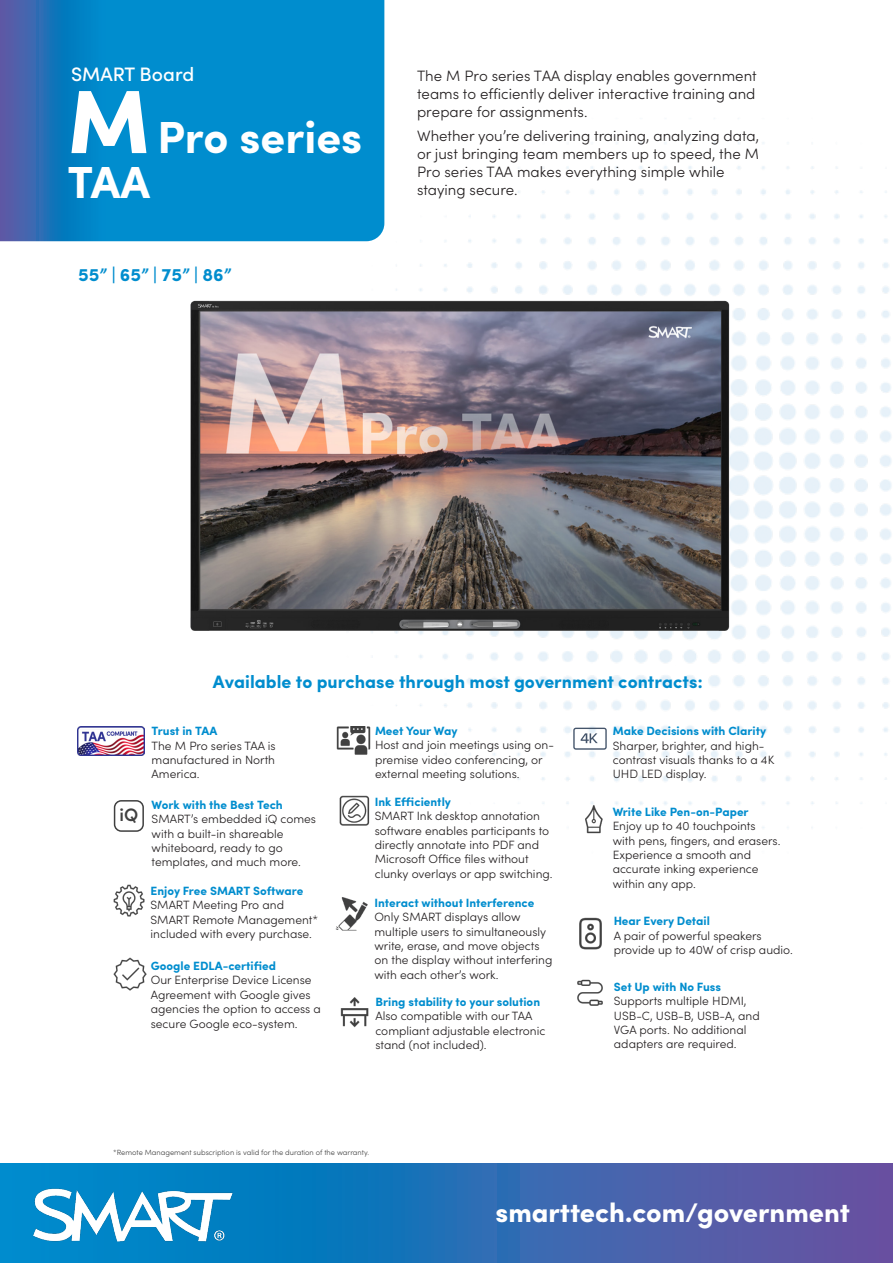
<style>
.page{position:relative;width:893px;height:1263px;background:#fff}
.page>*{position:absolute;margin:0;border:0;box-sizing:border-box;transform-origin:0 0}
.t1{font:700 45px/45px "Sofia Pro";color:#fff}
.t2{font:900 27px "Sofia Pro";color:#fff}
.t3{font:500 19.5px "Sofia Pro";color:#fff}
.t4{font:700 18px "Sofia Pro";color:#008dce}
.t5{font:600 18px "Sofia Pro";color:#404040}
.t6{font:300 15px/18px "Sofia Pro";color:#231f20;text-align:justify}
.t7{font:300 12px/14.4px "Sofia Pro";color:#231f20}
.t8{font:700 12px "Sofia Pro";color:#008dce}
.t9{font:300 7.5px "Sofia Pro";color:#404040}
.s1{font-weight:900;font-size:90px}
.s2{font-weight:700;color:#008dce}
</style>
<div class="page">
<img style="left:337px;top:92px;width:555px;height:737px">
<img style="left:190px;top:300px;width:567px;height:372px">
<div style="left:114px;top:800px;width:30px;height:32px;border:2px solid #404040;border-radius:7px"></div>
<svg style="left:573px;top:728px;width:34px;height:22px"></svg>
<img style="left:579px;top:917px;width:23px;height:33px">
<img style="left:340px;top:997px;width:28px;height:30px">
<img style="left:577px;top:979px;width:26px;height:27px">
<img style="left:335px;top:897px;width:33px;height:34px">
<img style="left:336px;top:726px;width:40px;height:34px">
<svg style="left:0;top:0;width:384px;height:241px;background:#0985c8"></svg>
<svg style="left:0;top:1164px;width:893px;height:99px;background:#306bb3"></svg>
<img style="left:18px;top:1183px;width:230px;height:63px">
<img style="left:113px;top:885px;width:32px;height:31px">
<img style="left:337px;top:790px;width:54px;height:38px">
<img style="left:114px;top:958px;width:32px;height:32px">
<img style="left:570px;top:800px;width:51px;height:34px">
<img style="left:77px;top:727px;width:67px;height:28px">
<p class="t3" style="left:71px;top:60px;width:125px">SMART Board</p>
<p class="t1" style="left:68px;top:112px;width:296px"><span class="s1">M</span> Pro series<br>TAA</p>
<p class="t4" style="left:78px;top:261px;width:155px">55” | 65” | 75” | 86”</p>
<p class="t6" style="left:417px;top:66px;width:341px">The M Pro series TAA display enables government teams to efficiently deliver interactive training and prepare for assignments.</p>
<p class="t6" style="left:417px;top:126px;width:343px;text-align:left">Whether you’re delivering training, analyzing data, or just bringing team members up to speed, the M Pro series TAA makes everything simple while staying secure.</p>
<p class="t4" style="left:213px;top:668px;width:492px">Available to purchase through most government contracts:</p>
<p class="t5" style="left:120px;top:801px;width:20px">iQ</p>
<p class="t8" style="left:152px;top:722px;width:67px">Trust in TAA</p>
<p class="t7" style="left:152px;top:737px;width:126px;text-align:justify">The M Pro series TAA is manufactured in North America.</p>
<p class="t8" style="left:152px;top:795px;width:133px">Work with the Best Tech</p>
<p class="t7" style="left:152px;top:811px;width:166px">SMART’s embedded iQ comes with a built-in shareable whiteboard, ready to go templates, and much more.</p>
<p class="t7" style="left:151px;top:883px;width:169px"><span class="s2">Enjoy Free SMART Software<br></span>SMART Meeting Pro and<br>SMART Remote Management* included with every purchase.</p>
<p class="t8" style="left:151px;top:956px;width:127px">Google EDLA-certified</p>
<p class="t7" style="left:151px;top:972px;width:172px">Our Enterprise Device License<br>Agreement with Google gives agencies the option to access a secure Google eco-system.</p>
<p class="t8" style="left:375px;top:721px;width:84px">Meet Your Way</p>
<p class="t7" style="left:375px;top:737px;width:180px">Host and join meetings using on&shy;premise video conferencing, or external meeting solutions.</p>
<p class="t8" style="left:375px;top:792px;width:78px">Ink Efficiently</p>
<p class="t7" style="left:375px;top:808px;width:179px">SMART Ink desktop annotation software enables participants to directly annotate into PDF and<br>Microsoft Office files without clunky overlays or app switching.</p>
<p class="t8" style="left:374px;top:893px;width:161px">Interact without Interference</p>
<p class="t7" style="left:374px;top:909px;width:180px">Only SMART displays allow multiple users to simultaneously write, erase, and move objects on the display without interfering with each other’s work.</p>
<p class="t8" style="left:375px;top:992px;width:166px">Bring stability to your solution</p>
<p class="t7" style="left:375px;top:1008px;width:172px">Also compatible with our TAA compliant adjustable electronic stand (not included).</p>
<p class="t8" style="left:613px;top:722px;width:155px">Make Decisions with Clarity</p>
<p class="t7" style="left:613px;top:737px;width:163px">Sharper, brighter, and high&shy;contrast visuals thanks to a 4K<br>UHD LED display.</p>
<p class="t8" style="left:613px;top:802px;width:137px">Write Like Pen-on-Paper</p>
<p class="t7" style="left:613px;top:818px;width:169px">Enjoy up to 40 touchpoints with pens, fingers, and erasers.<br>Experience a smooth and accurate inking experience within any app.</p>
<p class="t8" style="left:614px;top:912px;width:98px">Hear Every Detail</p>
<p class="t7" style="left:614px;top:927px;width:181px">A pair of powerful speakers provide up to 40W of crisp audio.</p>
<p class="t8" style="left:614px;top:977px;width:109px">Set Up with No Fuss</p>
<p class="t7" style="left:614px;top:993px;width:147px">Supports multiple HDMI,<br>USB-C, USB-B, USB-A, and<br>VGA ports. No additional adapters are required.</p>
<p class="t9" style="left:113px;top:1147px;width:257px">*Remote Management subscription is valid for the duration of the warranty.</p>
<p class="t2" style="left:495px;top:1191px;width:356px">smarttech.com/government</p>
</div>
